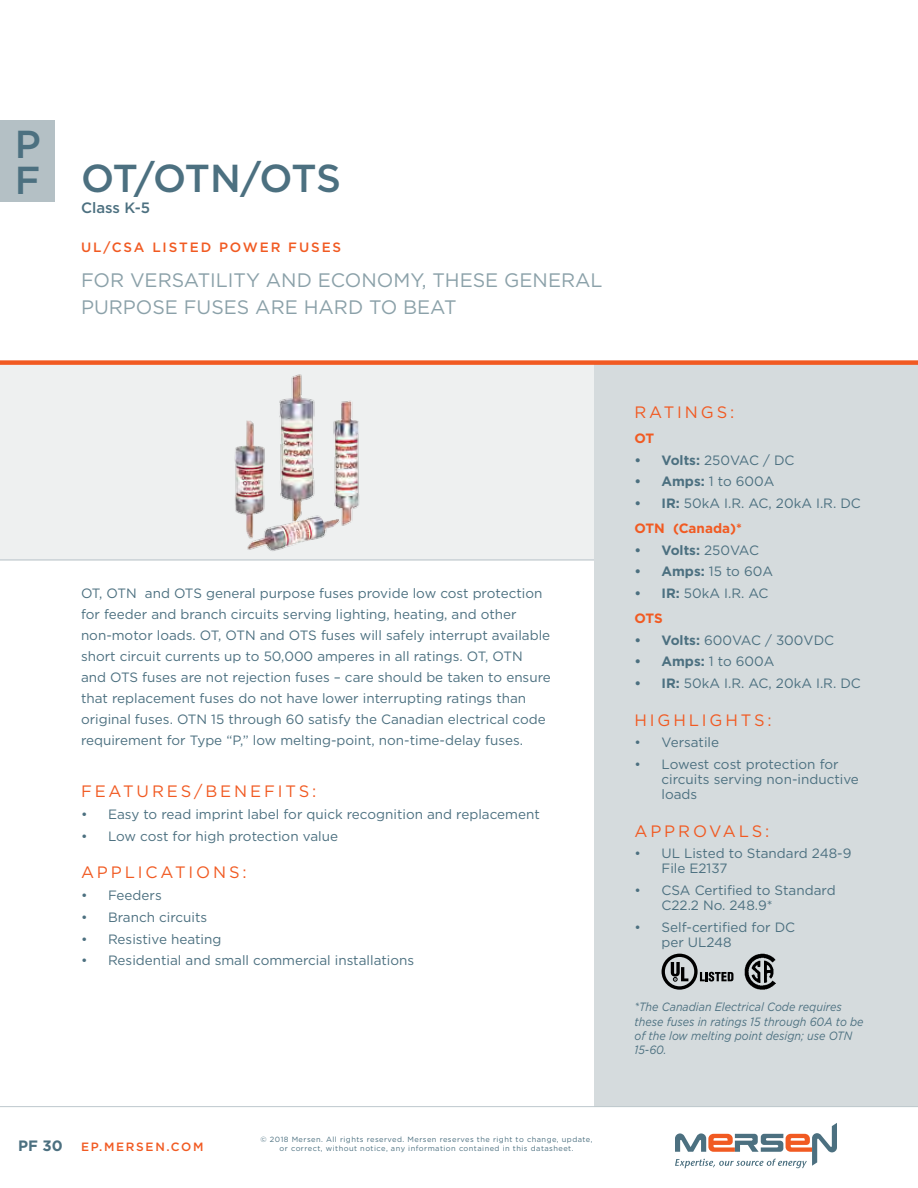
<style>
.page{position:relative;width:918px;height:1188px;background:#fff}
.page>*{position:absolute;margin:0;border:0;box-sizing:border-box;transform-origin:0 0}
.t1{font:500 39px/36px "Gotham";letter-spacing:-.035em;color:#4c7080}
.t2{font:19.5px/27px "Gotham";color:#8ba1a9}
.t3{font:16.5px "Gotham";letter-spacing:.175em;color:#f15a22}
.t4{font:500 15px "Gotham";color:#4c7080}
.t5{font:13.5px/21px "Gotham";color:#4c7080}
.t6{font:500 13.5px "Gotham";letter-spacing:.14em;color:#f15a22}
.t7{font:700 13.5px "Gotham";color:#4c7080}
.t8{font:700 13.5px "Gotham";color:#f15a22}
.t9{font:italic 12px/14.4px "Gotham";color:#4c7080;scale:.9 1}
.t10{font:500 12px "Gotham";letter-spacing:.14em;color:#f15a22}
.t11{font:7.5px/9px "Gotham";letter-spacing:.06em;color:#4c7080;text-align:center}
.s1{font-weight:700;font-size:15px;color:#4c7080}
.s2{font-weight:700}
.s3{font-weight:700;color:#f15a22}
.s4{font-weight:400}
</style>
<div class="page">
<svg style="left:675px;top:1123px;width:162px;height:45px"></svg>
<div style="left:0;top:365px;width:594px;height:195px;background:#eef0f0"></div>
<div style="left:594px;top:365px;width:324px;height:742px;background:#d5dbdd"></div>
<div style="left:0;top:360px;width:918px;height:5px;background:#f15a22"></div>
<hr style="left:0;top:560px;width:594px;height:1px;background:#bec8cd">
<hr style="left:0;top:1106px;width:918px;height:1px;background:#bec8cd">
<div style="left:0;top:121px;width:55px;height:81px;background:#b4c0c5"></div>
<img style="left:234px;top:374px;width:125px;height:177px">
<img style="left:744px;top:954px;width:31px;height:36px">
<svg style="left:662px;top:954px;width:71px;height:36px"></svg>
<h1 class="t1" style="left:15px;top:125px;width:28px">P<br>F</h1>
<h1 class="t1" style="left:81px;top:160px;width:261px">OT/OTN/OTS</h1>
<p class="t4" style="left:81px;top:198px;width:71px">Class K-5</p>
<p class="t6" style="left:81px;top:239px;width:262px">UL/CSA LISTED POWER FUSES</p>
<h2 class="t2" style="left:81px;top:266px;width:523px">FOR VERSATILITY AND ECONOMY, THESE GENERAL<br>PURPOSE FUSES ARE HARD TO BEAT</h2>
<p class="t5" style="left:81px;top:582px;width:471px">OT, OTN and OTS general purpose fuses provide low cost protection for feeder and branch circuits serving lighting, heating, and other non-motor loads. OT, OTN and OTS fuses will safely interrupt available short circuit currents up to 50,000 amperes in all ratings. OT, OTN and OTS fuses are not rejection fuses – care should be taken to ensure that replacement fuses do not have lower interrupting ratings than original fuses. OTN 15 through 60 satisfy the Canadian electrical code requirement for Type “P,” low melting-point, non-time-delay fuses.</p>
<p class="t3" style="left:81px;top:781px;width:237px">FEATURES/BENEFITS:</p>
<p class="t5" style="left:81px;top:804px;width:460px">• Easy to read imprint label for quick recognition and replacement</p>
<p class="t5" style="left:81px;top:825px;width:259px">• Low cost for high protection value</p>
<p class="t3" style="left:81px;top:862px;width:167px">APPLICATIONS:</p>
<p class="t5" style="left:81px;top:885px;width:82px">• Feeders</p>
<p class="t5" style="left:81px;top:906px;width:128px">• Branch circuits</p>
<p class="t5" style="left:81px;top:928px;width:142px">• Resistive heating</p>
<p class="t5" style="left:81px;top:950px;width:335px">• Residential and small commercial installations</p>
<p class="t10" style="left:18px;top:1139px;width:187px"><span class="s1">PF 30</span> EP.MERSEN.COM</p>
<p class="t11" style="left:261px;top:1135px;width:334px">© 2018 Mersen. All rights reserved. Mersen reserves the right to change, update, or correct, without notice, any information contained in this datasheet.</p>
<p class="t3" style="left:634px;top:402px;width:101px">RATINGS:</p>
<p class="t8" style="left:634px;top:429px;width:21px">OT</p>
<p class="t5" style="left:634px;top:449px;width:162px"><span class="s2">• Volts:</span> 250VAC / DC</p>
<p class="t5" style="left:634px;top:471px;width:142px"><span class="s2">• Amps:</span> 1 to 600A</p>
<p class="t5" style="left:634px;top:491px;width:228px;line-height:24.8px"><span class="s2">• IR:</span> 50kA I.R. AC, 20kA I.R. DC<br><span class="s3">OTN (Canada)*</span></p>
<p class="t7" style="left:634px;top:541px;width:126px">• Volts: <span class="s4">250VAC</span></p>
<p class="t5" style="left:634px;top:561px;width:140px"><span class="s2">• Amps:</span> 15 to 60A</p>
<p class="t5" style="left:634px;top:581px;width:136px;line-height:24.8px"><span class="s2">• IR:</span> 50kA I.R. AC<br><span class="s3">OTS</span></p>
<p class="t5" style="left:634px;top:629px;width:201px"><span class="s2">• Volts:</span> 600VAC / 300VDC</p>
<p class="t5" style="left:634px;top:651px;width:142px"><span class="s2">• Amps:</span> 1 to 600A</p>
<p class="t5" style="left:634px;top:673px;width:228px"><span class="s2">• IR:</span> 50kA I.R. AC, 20kA I.R. DC</p>
<p class="t3" style="left:634px;top:709px;width:139px">HIGHLIGHTS:</p>
<p class="t5" style="left:634px;top:732px;width:86px">• Versatile</p>
<p class="t5" style="left:662px;top:757px;width:199px;line-height:15px;text-indent:-27px">• Lowest cost protection for circuits serving non-inductive loads</p>
<p class="t3" style="left:634px;top:820px;width:137px">APPROVALS:</p>
<p class="t5" style="left:662px;top:846px;width:191px;line-height:15px;text-indent:-27px">• UL Listed to Standard 248-9<br>File E2137</p>
<p class="t5" style="left:662px;top:883px;width:176px;line-height:15px;text-indent:-27px">• CSA Certified to Standard<br>C22.2 No. 248.9*</p>
<p class="t5" style="left:662px;top:919px;width:135px;line-height:15px;text-indent:-27px">• Self-certified for DC per UL248</p>
<p class="t9" style="left:634px;top:1000px;width:256px">*The Canadian Electrical Code requires these fuses in ratings 15 through 60A to be of the low melting point design; use OTN<br>15-60.</p>
</div>
